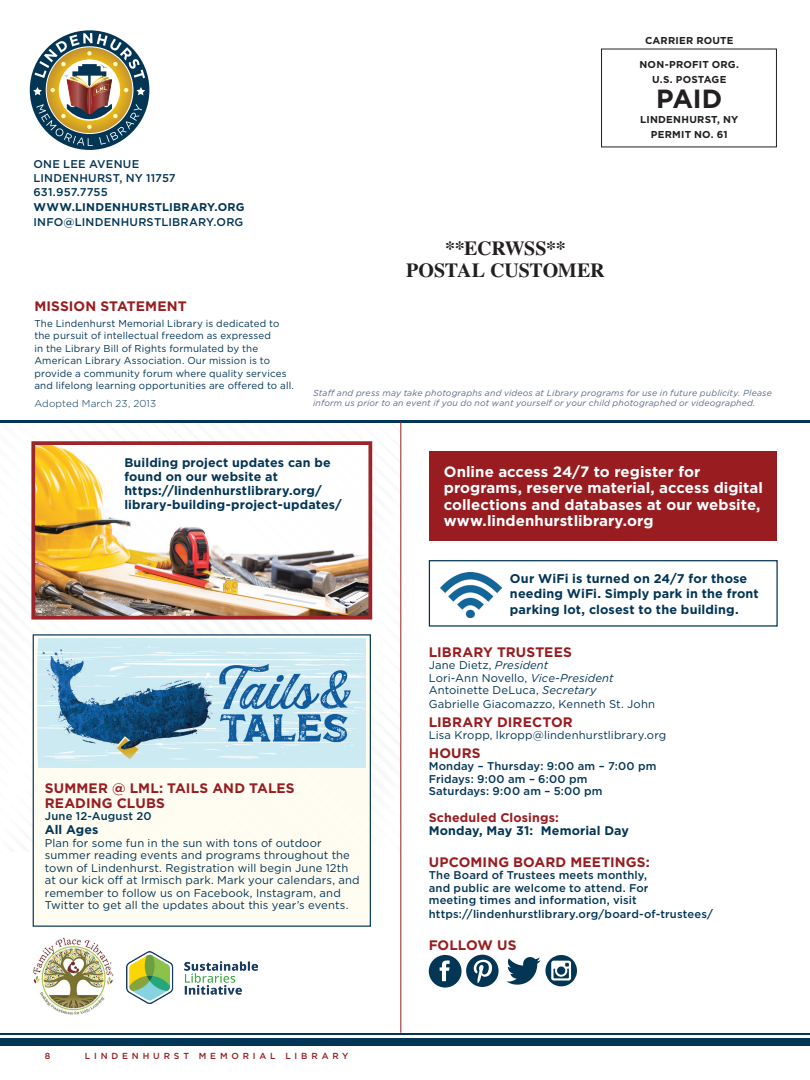
<style>
.page{position:relative;width:810px;height:1080px;background:#fff}
.page>*{position:absolute;margin:0;border:0;box-sizing:border-box;transform-origin:0 0}
.t1{font:700 26.25px "Gotham";color:#231f20}
.t2{font:700 20px "Times";letter-spacing:-.01em;color:#231f20}
.t3{font:700 15px/16.2px "Gotham";letter-spacing:.005em;color:#fff}
.t4{font:700 13.75px/15px "Gotham";letter-spacing:.01em;color:#981c20}
.t5{font:700 12.62px/15.5px "Gotham";letter-spacing:.01em;color:#033555}
.t6{font:700 12.5px/13.8px "Gotham";letter-spacing:.01em;color:#033555}
.t7{font:700 12.5px "Gotham";letter-spacing:.01em;color:#981c20}
.t8{font:11.25px/12.5px "Gotham";letter-spacing:.01em;color:#033555}
.t9{font:500 11.25px "Gotham";letter-spacing:.015em;color:#033555}
.t10{font:700 11.25px "Gotham";letter-spacing:.02em;color:#033555}
.t11{font:10px/12.5px "Gotham";letter-spacing:.015em;color:#033555}
.t12{font:700 10px "Gotham";letter-spacing:.025em;color:#231f20}
.t13{font:300 10px "Gotham";letter-spacing:.015em;color:#033555}
.t14{font:italic 8.75px/10px "Gotham";letter-spacing:.02em;color:#596b86}
.t15{font:500 8.75px "Gotham";letter-spacing:.44em;color:#981c20}
.s1{font-style:italic}
</style>
<div class="page">
<div style="left:0;top:1033px;width:810px;height:13px;background:#033555"></div>
<hr style="left:0;top:1036px;width:810px;height:2px;background:#fff">
<img style="left:32px;top:423px;width:369px;height:428px">
<hr style="left:0;top:420px;width:810px;height:3px;background:#033555">
<svg style="left:30px;top:30px;width:119px;height:120px"></svg>
<div style="left:601px;top:49px;width:176px;height:98px;border:1px solid #231f20"></div>
<img style="left:33px;top:937px;width:81px;height:78px">
<img style="left:126px;top:951px;width:132px;height:53px">
<svg style="left:429px;top:955px;width:70px;height:33px"></svg>
<svg style="left:507px;top:955px;width:70px;height:31px"></svg>
<div style="left:33px;top:634px;width:338px;height:293px;background:#fffdf1;border:1px solid #033555"></div>
<img style="left:36px;top:446px;width:331px;height:169px">
<div style="left:31px;top:441px;width:341px;height:179px;border:4px solid #981c20"></div>
<hr style="left:401px;top:422px;width:1px;height:611px;background:#981c20">
<div style="left:429px;top:560px;width:349px;height:67px;background:#fff;border:1px solid #033555"></div>
<img style="left:440px;top:572px;width:62px;height:45px">
<div style="left:429px;top:452px;width:348px;height:89px;background:#981c20"></div>
<div style="left:38px;top:639px;width:327px;height:129px;background:#cdebf3"></div>
<img style="left:38px;top:646px;width:327px;height:115px">
<p class="t9" style="left:33px;top:157px;width:107px">ONE LEE AVENUE</p>
<p class="t9" style="left:33px;top:171px;width:144px">LINDENHURST, NY 11757</p>
<p class="t9" style="left:33px;top:185px;width:76px">631.957.7755</p>
<p class="t10" style="left:33px;top:200px;width:213px">WWW.LINDENHURSTLIBRARY.ORG</p>
<p class="t9" style="left:33px;top:215px;width:212px">INFO@LINDENHURSTLIBRARY.ORG</p>
<p class="t4" style="left:34px;top:298px;width:154px">MISSION STATEMENT</p>
<p class="t11" style="left:34px;top:317px;width:261px">The Lindenhurst Memorial Library is dedicated to the pursuit of intellectual freedom as expressed<br>in the Library Bill of Rights formulated by the American Library Association. Our mission is to provide a community forum where quality services and lifelong learning opportunities are offered to all.</p>
<p class="t13" style="left:34px;top:397px;width:123px">Adopted March 23, 2013</p>
<p class="t12" style="left:645px;top:35px;width:90px">CARRIER ROUTE</p>
<p class="t12" style="left:639px;top:59px;width:101px">NON-PROFIT ORG.</p>
<p class="t12" style="left:652px;top:74px;width:76px">U.S. POSTAGE</p>
<p class="t1" style="left:656px;top:83px;width:67px">PAID</p>
<p class="t12" style="left:640px;top:114px;width:100px">LINDENHURST, NY</p>
<p class="t12" style="left:651px;top:129px;width:78px">PERMIT NO. 61</p>
<p class="t2" style="left:445px;top:236px;width:122px">**ECRWSS**</p>
<p class="t2" style="left:406px;top:259px;width:200px">POSTAL CUSTOMER</p>
<p class="t14" style="left:313px;top:388px;width:460px">Staff and press may take photographs and videos at Library programs for use in future publicity. Please inform us prior to an event if you do not want yourself or your child photographed or videographed.</p>
<p class="t6" style="left:124px;top:456px;width:208px">Building project updates can be found on our website at</p>
<p class="t6" style="left:124px;top:483px;width:219px">https://lindenhurstlibrary.org/ library-building-project-updates/</p>
<p class="t4" style="left:45px;top:780px;width:251px">SUMMER @ LML: TAILS AND TALES<br>READING CLUBS</p>
<p class="t9" style="left:45px;top:809px;width:108px">June 12-August 20</p>
<p class="t6" style="left:45px;top:822px;width:55px">All Ages</p>
<p class="t8" style="left:45px;top:836px;width:316px">Plan for some fun in the sun with tons of outdoor summer reading events and programs throughout the town of Lindenhurst. Registration will begin June 12th at our kick off at Irmisch park. Mark your calendars, and remember to follow us on Facebook, Instagram, and Twitter to get all the updates about this year’s events.</p>
<p class="t15" style="left:45px;top:1050px;width:7px">8</p>
<p class="t15" style="left:85px;top:1050px;width:265px">LINDENHURST MEMORIAL LIBRARY</p>
<p class="t3" style="left:444px;top:463px;width:321px">Online access 24/7 to register for programs, reserve material, access digital collections and databases at our website, www.lindenhurstlibrary.org</p>
<p class="t5" style="left:510px;top:570px;width:250px">Our WiFi is turned on 24/7 for those needing WiFi. Simply park in the front parking lot, closest to the building.</p>
<p class="t4" style="left:429px;top:644px;width:145px">LIBRARY TRUSTEES</p>
<p class="t8" style="left:429px;top:659px;width:121px">Jane Dietz, <span class="s1">President</span></p>
<p class="t8" style="left:429px;top:671px;width:186px">Lori-Ann Novello, <span class="s1">Vice-President</span></p>
<p class="t8" style="left:429px;top:684px;width:169px">Antoinette DeLuca, <span class="s1">Secretary</span></p>
<p class="t8" style="left:429px;top:697px;width:228px">Gabrielle Giacomazzo, Kenneth St. John</p>
<p class="t4" style="left:429px;top:714px;width:146px">LIBRARY DIRECTOR</p>
<p class="t8" style="left:429px;top:729px;width:239px">Lisa Kropp, lkropp@lindenhurstlibrary.org</p>
<p class="t4" style="left:429px;top:745px;width:53px">HOURS</p>
<p class="t9" style="left:429px;top:759px;width:229px">Monday – Thursday: 9:00 am – 7:00 pm</p>
<p class="t9" style="left:429px;top:771px;width:160px">Fridays: 9:00 am – 6:00 pm</p>
<p class="t9" style="left:429px;top:784px;width:175px">Saturdays: 9:00 am – 5:00 pm</p>
<p class="t7" style="left:429px;top:810px;width:132px">Scheduled Closings:</p>
<p class="t6" style="left:429px;top:824px;width:202px">Monday, May 31: Memorial Day</p>
<p class="t4" style="left:429px;top:854px;width:222px">UPCOMING BOARD MEETINGS:</p>
<p class="t9" style="left:429px;top:868px;width:220px">The Board of Trustees meets monthly,</p>
<p class="t9" style="left:429px;top:880px;width:221px">and public are welcome to attend. For</p>
<p class="t9" style="left:429px;top:893px;width:210px">meeting times and information, visit</p>
<p class="t9" style="left:429px;top:906px;width:286px">https://lindenhurstlibrary.org/board-of-trustees/</p>
<p class="t4" style="left:429px;top:937px;width:89px">FOLLOW US</p>
</div>
